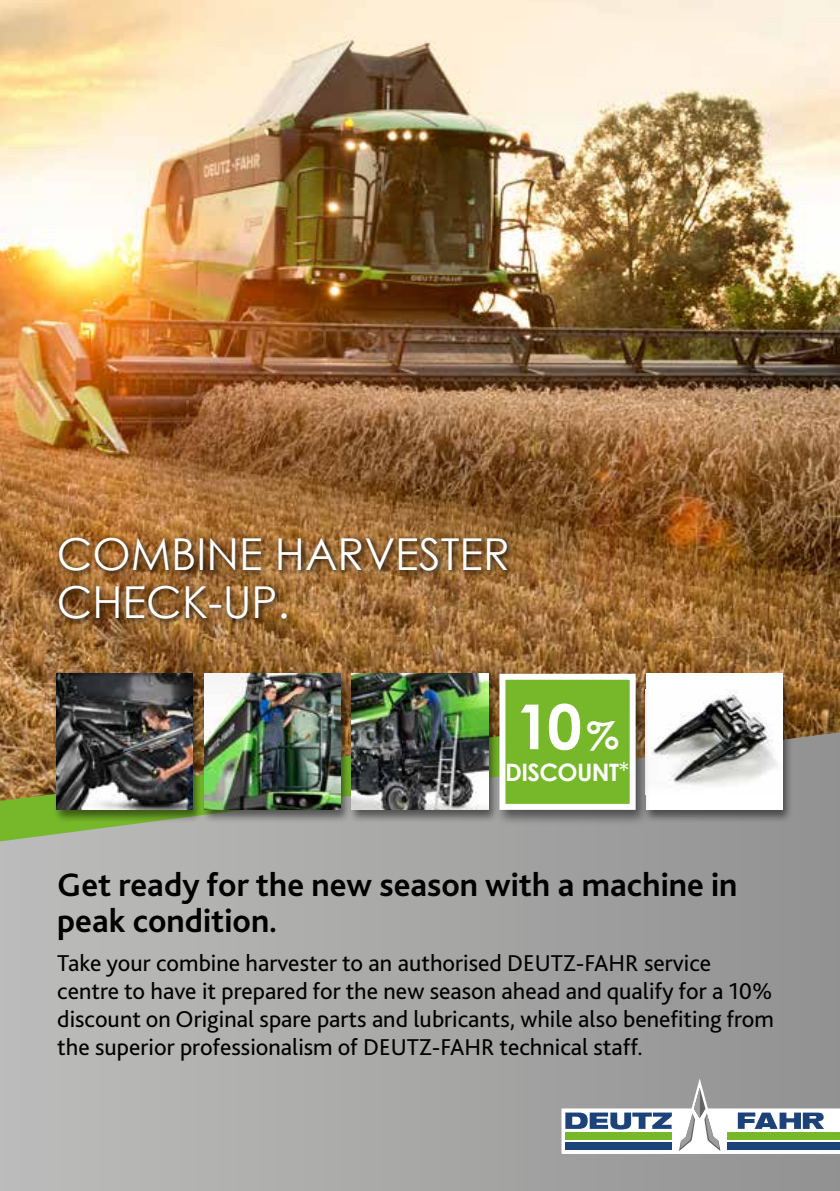
<style>
.page{position:relative;width:840px;height:1191px;background:#fff}
.page>*{position:absolute;margin:0;border:0;box-sizing:border-box;transform-origin:0 0}
.t1{font:700 62px "Century Gothic";color:#fff}
.t2{font:44px/48px "Century Gothic";color:#fff}
.t3{font:700 34px/36px "Bliss 2";color:#000}
.t4{font:24px/28px "Bliss 2";color:#000}
.t5{font:700 24px "Century Gothic";letter-spacing:-.025em;color:#fff}
.s1{font-size:38px}
.s2{font-weight:400;font-size:26px}
</style>
<div class="page">
<img style="left:0;top:0;width:839px;height:679px">
<svg style="left:0;top:679px;width:839px;height:512px;background:#a7a6a2"></svg>
<svg style="left:561px;top:1078px;width:278px;height:75px"></svg>
<div style="left:565px;top:1142px;width:106px;height:7px;background:#1b4379"></div>
<div style="left:727px;top:1132px;width:112px;height:8px;background:#76b82a"></div>
<div style="left:727px;top:1142px;width:112px;height:7px;background:#1b4379"></div>
<div style="left:55px;top:534px;width:459px;height:93px;background:#000;opacity:.86"></div>
<div style="left:642px;top:672px;width:150px;height:151px;background:#000;opacity:.5"></div>
<div style="left:645px;top:673px;width:136px;height:137px;background:#fff"></div>
<img style="left:650px;top:689px;width:127px;height:96px">
<div style="left:53px;top:672px;width:150px;height:151px;background:#000;opacity:.5"></div>
<img style="left:56px;top:673px;width:136px;height:137px">
<div style="left:348px;top:672px;width:151px;height:151px;background:#000;opacity:.5"></div>
<img style="left:351px;top:673px;width:137px;height:137px">
<div style="left:200px;top:672px;width:151px;height:151px;background:#000;opacity:.5"></div>
<img style="left:204px;top:673px;width:136px;height:137px">
<div style="left:494px;top:672px;width:155px;height:154px;background:#000;opacity:.5"></div>
<div style="left:499px;top:674px;width:136px;height:136px;background:#76b82a;border:6px solid #fff"></div>
<h2 class="t2" style="left:57px;top:530px;width:454px">COMBINE HARVESTER<br>CHECK-UP.</h2>
<h1 class="t1" style="left:515px;top:679px;width:105px">10<span class="s1">%</span></h1>
<p class="t5" style="left:505px;top:754px;width:126px">DISCOUNT<span class="s2">*</span></p>
<h3 class="t3" style="left:57px;top:865px;width:681px">Get ready for the new season with a machine in peak condition.</h3>
<p class="t4" style="left:57px;top:948px;width:717px">Take your combine harvester to an authorised DEUTZ‐FAHR service centre to have it prepared for the new season ahead and qualify for a 10% discount on Original spare parts and lubricants, while also benefiting from the superior professionalism of DEUTZ‐FAHR technical staff.</p>
</div>
